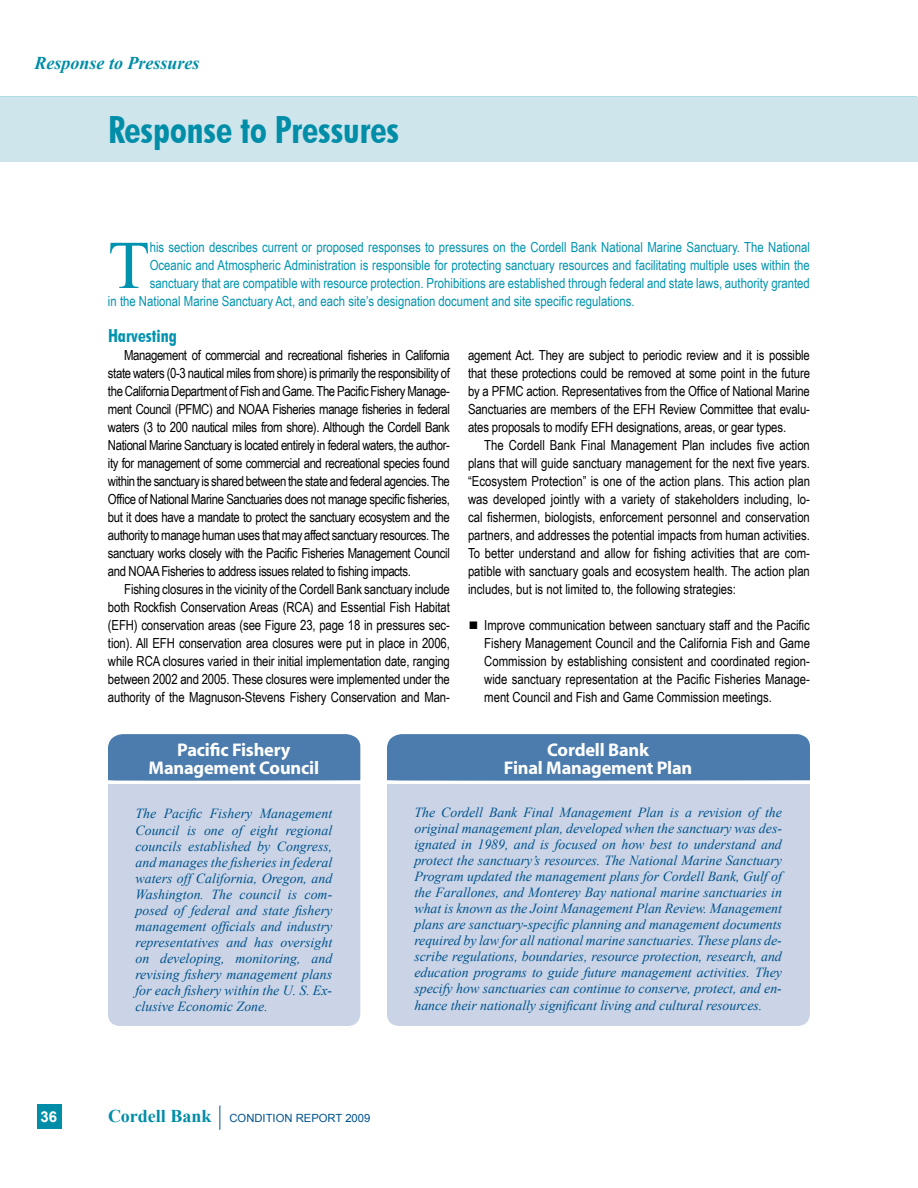
<style>
.page{position:relative;width:918px;height:1188px;background:#fff}
.page>*{position:absolute;margin:0;border:0;box-sizing:border-box;transform-origin:0 0}
.t1{font:68.25px "Times New Roman";color:#0093b0}
.t2{font:700 condensed 37.5px "Futura BT";color:#008da8}
.t3{font:700 18.3px/17.5px "Myriad";letter-spacing:-.01em;color:#fff;text-align:center}
.t4{font:italic 700 18px "Times New Roman";color:#008da8}
.t5{font:700 condensed 18px "Futura BT";color:#0093b0}
.t6{font:700 15px "Arial";color:#fff}
.t7{font:13.8px/18px "Arial Narrow";letter-spacing:-.01em;color:#000;text-align:justify}
.t8{font:italic 13.8px/16.2px "Times New Roman";color:#00538d;text-align:justify}
.t9{font:13.8px "Arial Narrow";color:#0093b0}
.t10{font:11.25px "Arial";color:#00538e}
.s1{font-family:"Times New Roman";font-weight:700;font-size:18px;color:#008da8}
</style>
<div class="page">
<hr style="left:0;top:97px;width:917px;height:1px;background:#008da8">
<div style="left:37px;top:1105px;width:24px;height:24px;background:#008da8"></div>
<svg style="left:220px;top:1106px;width:1px;height:24px"></svg>
<div style="left:0;top:98px;width:918px;height:64px;background:#cde5eb"></div>
<div style="left:108px;top:734px;width:252px;height:47px;background:#4b7cad"></div>
<div style="left:108px;top:784px;width:253px;height:242px;background:#cad4e6"></div>
<div style="left:387px;top:734px;width:423px;height:47px;background:#4b7cad"></div>
<div style="left:387px;top:784px;width:423px;height:242px;background:#cad4e6"></div>
<h3 class="t4" style="left:35px;top:50px;width:167px">Response to Pressures</h3>
<h2 class="t2" style="left:108px;top:107px;width:293px">Response to Pressures</h2>
<h1 class="t1" style="left:108px;top:219px;width:43px">T</h1>
<p class="t9" style="left:150px;top:237px;width:662px">his section describes current or proposed responses to pressures on the Cordell Bank National Marine Sanctuary. The National</p>
<p class="t9" style="left:150px;top:255px;width:662px">Oceanic and Atmospheric Administration is responsible for protecting sanctuary resources and facilitating multiple uses within the</p>
<p class="t9" style="left:150px;top:273px;width:662px">sanctuary that are compatible with resource protection. Prohibitions are established through federal and state laws, authority granted</p>
<p class="t9" style="left:108px;top:291px;width:528px">in the National Marine Sanctuary Act, and each site’s designation document and site specific regulations.</p>
<h3 class="t5" style="left:108px;top:325px;width:70px">Harvesting</h3>
<p class="t7" style="left:108px;top:346px;width:343px;text-indent:16px">Management of commercial and recreational fisheries in California state waters (0-3 nautical miles from shore) is primarily the responsibility of the California Department of Fish and Game. The Pacific Fishery Manage&shy;ment Council (PFMC) and NOAA Fisheries manage fisheries in federal waters (3 to 200 nautical miles from shore). Although the Cordell Bank National Marine Sanctuary is located entirely in federal waters, the author&shy;ity for management of some commercial and recreational species found within the sanctuary is shared between the state and federal agencies. The Office of National Marine Sanctuaries does not manage specific fisheries, but it does have a mandate to protect the sanctuary ecosystem and the authority to manage human uses that may affect sanctuary resources. The sanctuary works closely with the Pacific Fisheries Management Council and NOAA Fisheries to address issues related to fishing impacts.</p>
<p class="t7" style="left:108px;top:580px;width:344px;text-indent:16px">Fishing closures in the vicinity of the Cordell Bank sanctuary include both Rockfish Conservation Areas (RCA) and Essential Fish Habitat (EFH) conservation areas (see Figure 23, page 18 in pressures sec&shy;tion). All EFH conservation area closures were put in place in 2006, while RCA closures varied in their initial implementation date, ranging between 2002 and 2005. These closures were implemented under the authority of the Magnuson-Stevens Fishery Conservation and Man-</p>
<p class="t7" style="left:468px;top:346px;width:344px">agement Act. They are subject to periodic review and it is possible that these protections could be removed at some point in the future by a PFMC action. Representatives from the Office of National Marine Sanctuaries are members of the EFH Review Committee that evalu&shy;ates proposals to modify EFH designations, areas, or gear types.</p>
<p class="t7" style="left:468px;top:436px;width:344px;text-indent:16px">The Cordell Bank Final Management Plan includes five action plans that will guide sanctuary management for the next five years. “Ecosystem Protection” is one of the action plans. This action plan was developed jointly with a variety of stakeholders including, lo&shy;cal fishermen, biologists, enforcement personnel and conservation partners, and addresses the potential impacts from human activities.<br>To better understand and allow for fishing activities that are com&shy;patible with sanctuary goals and ecosystem health. The action plan includes, but is not limited to, the following strategies:</p>
<p class="t7" style="left:484px;top:616px;width:327px;text-indent:-16px">■ Improve communication between sanctuary staff and the Pacific Fishery Management Council and the California Fish and Game Commission by establishing consistent and coordinated region&shy;wide sanctuary representation at the Pacific Fisheries Manage&shy;ment Council and Fish and Game Commission meetings.</p>
<h3 class="t3" style="left:149px;top:742px;width:172px">Pacific Fishery<br>Management Council</h3>
<p class="t8" style="left:135px;top:804px;width:198px">The Pacific Fishery Management Council is one of eight regional councils established by Congress, and manages the fisheries in federal waters off California, Oregon, and Washington. The council is com&shy;posed of federal and state fishery management officials and industry representatives and has oversight on developing, monitoring, and revising fishery management plans for each fishery within the U. S. Ex&shy;clusive Economic Zone.</p>
<p class="t6" style="left:40px;top:1107px;width:18px">36</p>
<p class="t10" style="left:108px;top:1110px;width:264px"><span class="s1">Cordell Bank</span> CONDITION REPORT 2009</p>
<h3 class="t3" style="left:504px;top:742px;width:190px">Cordell Bank<br>Final Management Plan</h3>
<p class="t8" style="left:414px;top:804px;width:369px">The Cordell Bank Final Management Plan is a revision of the original management plan, developed when the sanctuary was des&shy;ignated in 1989, and is focused on how best to understand and protect the sanctuary’s resources. The National Marine Sanctuary Program updated the management plans for Cordell Bank, Gulf of the Farallones, and Monterey Bay national marine sanctuaries in what is known as the Joint Management Plan Review. Management plans are sanctuary-specific planning and management documents required by law for all national marine sanctuaries. These plans de&shy;scribe regulations, boundaries, resource protection, research, and education programs to guide future management activities. They specify how sanctuaries can continue to conserve, protect, and en&shy;hance their nationally significant living and cultural resources.</p>
</div>
